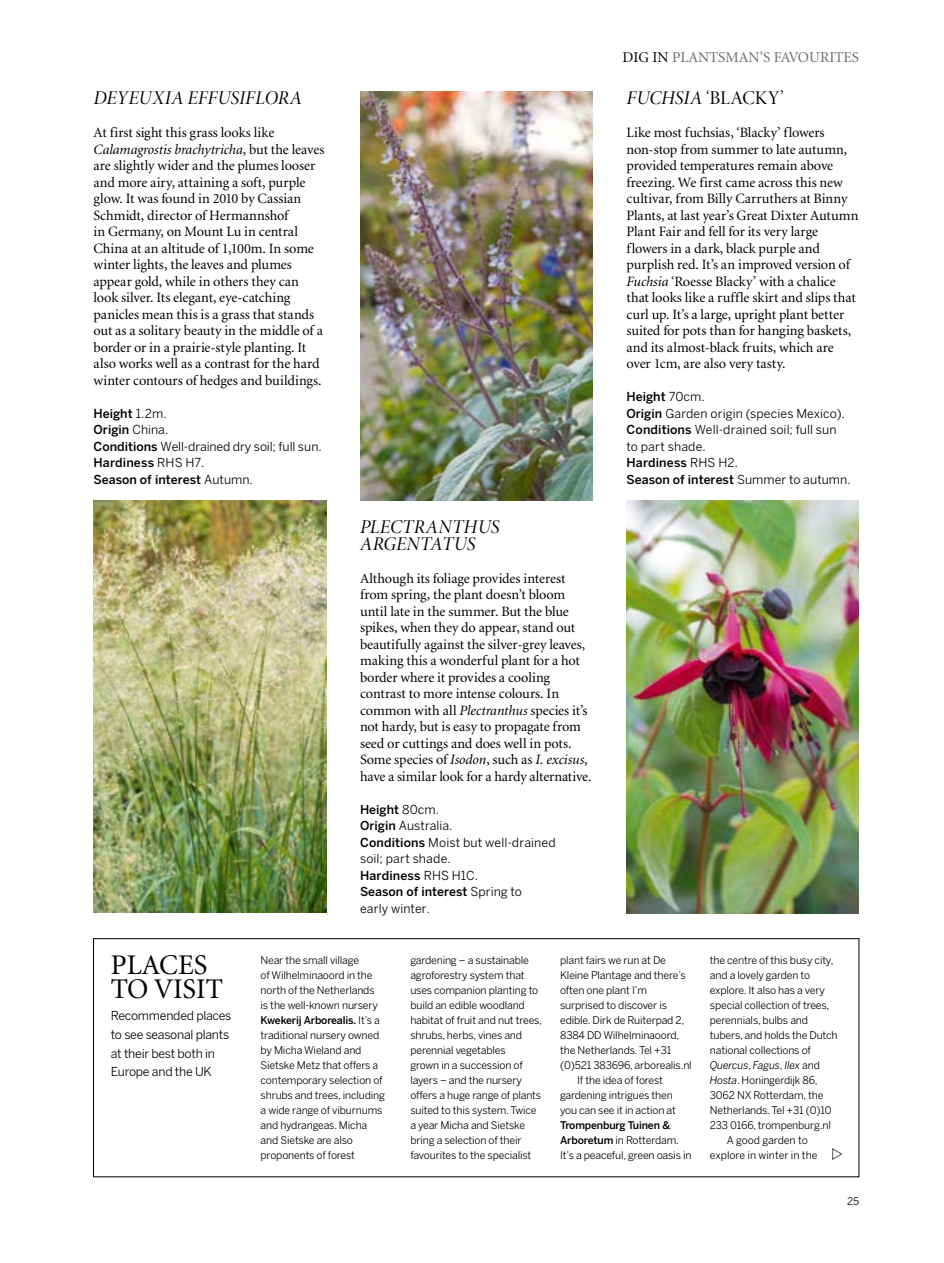
<style>
.page{position:relative;width:944px;height:1263px;background:#fff}
.page>*{position:absolute;margin:0;border:0;box-sizing:border-box;transform-origin:0 0}
.t1{font:28.5px/24px "Minion LT";color:#000}
.t2{font:19.5px/16.5px "Minion Pro It Disp";letter-spacing:.005em;color:#000}
.t3{font:19.5px "Minion Pro Disp";color:#000}
.t4{font:15px "Minion LT";color:#6e6e6e}
.t5{font:14.25px/16.5px "Minion LT";letter-spacing:-.005em;color:#000}
.t6{font:12.3px/16.5px "Benton Sans";color:#000}
.t7{font:12.3px/18.8px "Benton Sans";letter-spacing:-.02em;color:#000}
.t8{font:10.5px/15px "Benton Sans";letter-spacing:-.015em;color:#000}
.t9{font:italic 10.5px "Benton Sans";letter-spacing:-.015em;color:#000}
.s1{font-style:italic}
.s2{font-weight:500}
.s3{color:#000}
.s4{font-family:"Minion Pro It Disp"}
.s5{font-style:normal}
</style>
<div class="page">
<svg style="left:832px;top:1148px;width:10px;height:12px"></svg>
<div style="left:93px;top:938px;width:766px;height:239px;border:1px solid #000"></div>
<img style="left:360px;top:91px;width:232px;height:409px">
<img style="left:94px;top:500px;width:232px;height:413px">
<img style="left:626px;top:500px;width:233px;height:413px">
<h2 class="t2" style="left:94px;top:90px;width:210px">DEYEUXIA EFFUSIFLORA</h2>
<p class="t5" style="left:94px;top:125px;width:232px">At first sight this grass looks like <span class="s1">Calamagrostis brachytricha</span>, but the leaves are slightly wider and the plumes looser and more airy, attaining a soft, purple glow. It was found in 2010 by Cassian Schmidt, director of Hermannshof<br>in Germany, on Mount Lu in central China at an altitude of 1,100m. In some winter lights, the leaves and plumes appear gold, while in others they can look silver. Its elegant, eye-catching panicles mean this is a grass that stands out as a solitary beauty in the middle of a border or in a prairie-style planting. It also works well as a contrast for the hard winter contours of hedges and buildings.</p>
<p class="t6" style="left:94px;top:405px;width:230px"><span class="s2">Height</span> 1.2m.<br><span class="s2">Origin</span> China.<br><span class="s2">Conditions</span> Well-drained dry soil; full sun.<br><span class="s2">Hardiness</span> RHS H7.<br><span class="s2">Season of interest</span> Autumn.</p>
<h2 class="t2" style="left:360px;top:519px;width:141px">PLECTRANTHUS<br>ARGENTATUS</h2>
<p class="t5" style="left:360px;top:570px;width:233px">Although its foliage provides interest from spring, the plant doesn’t bloom until late in the summer. But the blue spikes, when they do appear, stand out beautifully against the silver-grey leaves, making this a wonderful plant for a hot border where it provides a cooling contrast to more intense colours. In common with all <span class="s1">Plectranthus</span> species it’s not hardy, but is easy to propagate from seed or cuttings and does well in pots.<br>Some species of <span class="s1">Isodon</span>, such as <span class="s1">I. excisus</span>, have a similar look for a hardy alternative.</p>
<p class="t6" style="left:360px;top:801px;width:197px"><span class="s2">Height</span> 80cm.<br><span class="s2">Origin</span> Australia.<br><span class="s2">Conditions</span> Moist but well-drained soil; part shade.<br><span class="s2">Hardiness</span> RHS H1C.<br><span class="s2">Season of interest</span> Spring to<br>early winter.</p>
<p class="t4" style="left:623px;top:50px;width:238px"><span class="s3">DIG IN</span> PLANTSMAN’S FAVOURITES</p>
<h2 class="t3" style="left:627px;top:86px;width:159px"><span class="s4">FUCHSIA</span> ‘BLACKY’</h2>
<p class="t5" style="left:626px;top:125px;width:234px">Like most fuchsias, ‘Blacky’ flowers non-stop from summer to late autumn, provided temperatures remain above freezing. We first came across this new cultivar, from Billy Carruthers at Binny Plants, at last year’s Great Dixter Autumn Plant Fair and fell for its very large flowers in a dark, black purple and purplish red. It’s an improved version of <span class="s1">Fuchsia</span> ‘Roesse Blacky’ with a chalice that looks like a ruffle skirt and slips that curl up. It’s a large, upright plant better suited for pots than for hanging baskets, and its almost-black fruits, which are over 1cm, are also very tasty.</p>
<p class="t6" style="left:626px;top:388px;width:226px"><span class="s2">Height</span> 70cm.<br><span class="s2">Origin</span> Garden origin (species Mexico).<br><span class="s2">Conditions</span> Well-drained soil; full sun to part shade.<br><span class="s2">Hardiness</span> RHS H2.<br><span class="s2">Season of interest</span> Summer to autumn.</p>
<h1 class="t1" style="left:111px;top:954px;width:114px">PLACES<br>TO VISIT</h1>
<p class="t7" style="left:111px;top:1006px;width:122px">Recommended places to see seasonal plants at their best both in<br>Europe and the UK</p>
<p class="t8" style="left:261px;top:953px;width:126px">Near the small village<br>of Wilhelminaoord in the north of the Netherlands<br>is the well-known nursery<br><span class="s2">Kwekerij Arborealis.</span> It’s a traditional nursery owned by Micha Wieland and<br>Sietske Metz that offers a contemporary selection of shrubs and trees, including a wide range of viburnums and hydrangeas. Micha and Sietske are also proponents of forest</p>
<p class="t8" style="left:410px;top:953px;width:133px">gardening – a sustainable agroforestry system that uses companion planting to build an edible woodland habitat of fruit and nut trees, shrubs, herbs, vines and perennial vegetables<br>grown in a succession of layers – and the nursery offers a huge range of plants suited to this system. Twice a year Micha and Sietske bring a selection of their favourites to the specialist</p>
<p class="t8" style="left:560px;top:953px;width:107px">plant fairs we run at De</p>
<p class="t8" style="left:560px;top:968px;width:127px">Kleine Plantage and there’s</p>
<p class="t8" style="left:560px;top:983px;width:88px">often one plant I’m</p>
<p class="t8" style="left:560px;top:998px;width:108px">surprised to discover is</p>
<p class="t8" style="left:560px;top:1013px;width:126px">edible. Dirk de Ruiterpad 2,</p>
<p class="t8" style="left:560px;top:1028px;width:121px">8384 DD Wilhelminaoord,</p>
<p class="t8" style="left:560px;top:1043px;width:113px">the Netherlands. Tel +31</p>
<p class="t8" style="left:560px;top:1058px;width:133px">(0)521 383696, arborealis.nl</p>
<p class="t8" style="left:577px;top:1073px;width:87px">If the idea of forest</p>
<p class="t8" style="left:560px;top:1088px;width:114px">gardening intrigues then</p>
<p class="t8" style="left:560px;top:1103px;width:117px">you can see it in action at</p>
<p class="t8" style="left:560px;top:1118px;width:133px"><span class="s2">Trompenburg Tuinen &amp;<br>Arboretum</span> in Rotterdam.<br>It’s a peaceful, green oasis in</p>
<p class="t8" style="left:710px;top:953px;width:125px">the centre of this busy city,</p>
<p class="t8" style="left:710px;top:968px;width:102px">and a lovely garden to</p>
<p class="t8" style="left:710px;top:983px;width:117px">explore. It also has a very</p>
<p class="t8" style="left:710px;top:998px;width:121px">special collection of trees,</p>
<p class="t8" style="left:710px;top:1013px;width:100px">perennials, bulbs and</p>
<p class="t8" style="left:710px;top:1028px;width:129px">tubers, and holds the Dutch</p>
<p class="t8" style="left:710px;top:1043px;width:103px">national collections of</p>
<p class="t9" style="left:710px;top:1059px;width:112px">Quercus<span class="s5">,</span> Fagus<span class="s5">,</span> Ilex <span class="s5">and</span></p>
<p class="t8" style="left:710px;top:1073px;width:109px"><span class="s1">Hosta</span>. Honingerdijk 86,</p>
<p class="t8" style="left:710px;top:1088px;width:115px">3062 NX Rotterdam, the</p>
<p class="t8" style="left:710px;top:1103px;width:123px">Netherlands. Tel +31 (0)10</p>
<p class="t8" style="left:710px;top:1118px;width:123px">233 0166, trompenburg.nl</p>
<p class="t8" style="left:727px;top:1133px;width:82px">A good garden to</p>
<p class="t8" style="left:710px;top:1148px;width:109px">explore in winter in the</p>
<p class="t8" style="left:847px;top:1193px;width:14px">25</p>
</div>
